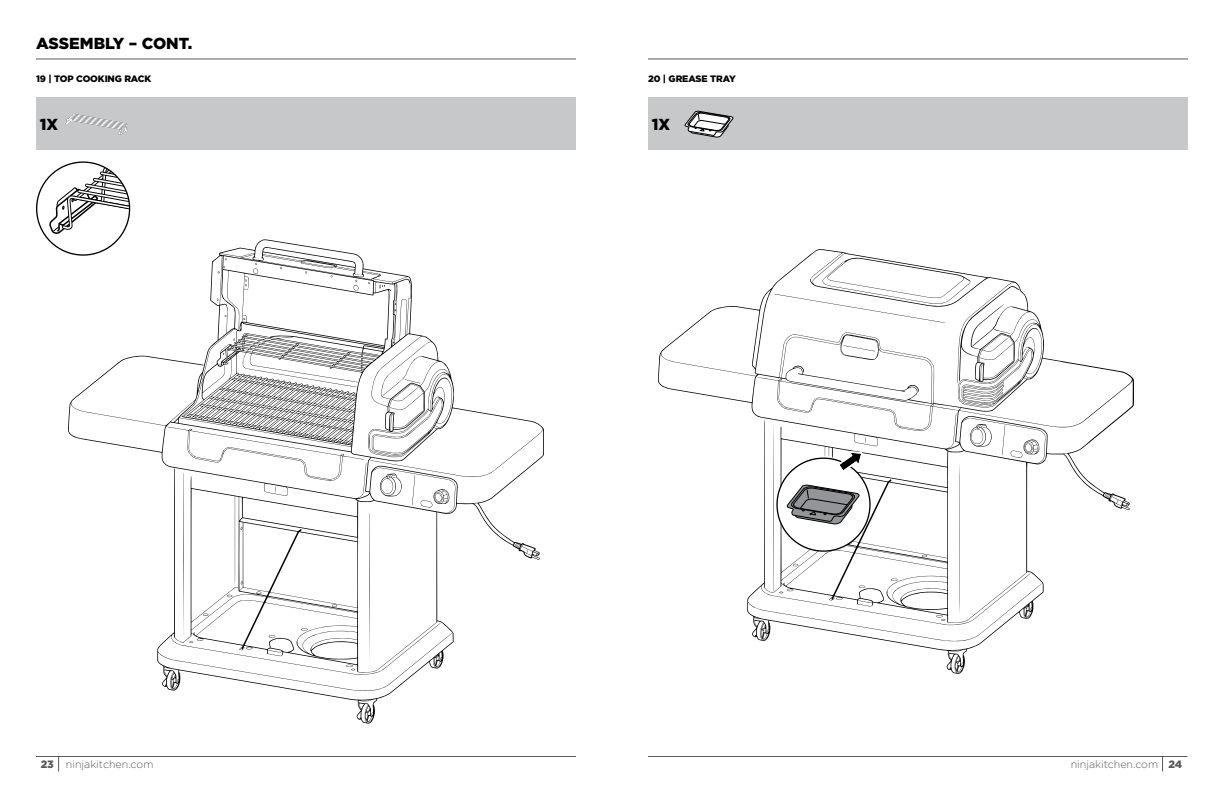
<style>
.page{position:relative;width:1224px;height:792px;background:#fff}
.page>*{position:absolute;margin:0;border:0;box-sizing:border-box;transform-origin:0 0}
.t1{font:900 16px "Gotham";color:#000}
.t2{font:300 10.6px "Gotham";color:#58595b}
.t3{font:900 9.3px "Gotham";letter-spacing:-.01em;color:#000}
.s1{font-weight:900}
</style>
<div class="page">
<hr style="left:36px;top:59px;width:540px;height:1px;background:#58595b">
<div style="left:36px;top:98px;width:540px;height:52px;background:#c7c8ca"></div>
<svg style="left:66px;top:114px;width:61px;height:21px"></svg>
<svg style="left:68px;top:239px;width:476px;height:485px"></svg>
<svg style="left:353px;top:280px;width:6px;height:11px"></svg>
<svg style="left:218px;top:258px;width:9px;height:16px"></svg>
<svg style="left:245px;top:258px;width:14px;height:28px"></svg>
<svg style="left:379px;top:284px;width:6px;height:5px"></svg>
<svg style="left:404px;top:379px;width:17px;height:4px"></svg>
<svg style="left:380px;top:473px;width:22px;height:24px"></svg>
<svg style="left:412px;top:475px;width:3px;height:30px"></svg>
<svg style="left:421px;top:489px;width:29px;height:19px"></svg>
<svg style="left:167px;top:427px;width:203px;height:243px"></svg>
<svg style="left:50px;top:164px;width:80px;height:91px"></svg>
<hr style="left:648px;top:59px;width:540px;height:1px;background:#58595b">
<div style="left:648px;top:98px;width:540px;height:52px;background:#c7c8ca"></div>
<svg style="left:685px;top:111px;width:49px;height:26px"></svg>
<svg style="left:658px;top:249px;width:476px;height:425px"></svg>
<svg style="left:994px;top:329px;width:16px;height:5px"></svg>
<svg style="left:772px;top:258px;width:198px;height:65px"></svg>
<svg style="left:843px;top:345px;width:32px;height:6px"></svg>
<svg style="left:963px;top:382px;width:41px;height:21px"></svg>
<svg style="left:970px;top:424px;width:22px;height:23px"></svg>
<svg style="left:1002px;top:425px;width:37px;height:33px"></svg>
<svg style="left:959px;top:464px;width:1px;height:150px"></svg>
<svg style="left:921px;top:555px;width:7px;height:3px"></svg>
<svg style="left:891px;top:579px;width:7px;height:2px"></svg>
<svg style="left:936px;top:615px;width:10px;height:6px"></svg>
<svg style="left:773px;top:423px;width:94px;height:170px"></svg>
<hr style="left:648px;top:756px;width:539px;height:1px;background:#58595b">
<svg style="left:1162px;top:757px;width:1px;height:15px"></svg>
<hr style="left:36px;top:756px;width:540px;height:1px;background:#58595b">
<svg style="left:58px;top:757px;width:1px;height:15px"></svg>
<h1 class="t1" style="left:36px;top:32px;width:158px">ASSEMBLY – CONT.</h1>
<p class="t3" style="left:36px;top:72px;width:117px">19 | TOP COOKING RACK</p>
<h1 class="t1" style="left:40px;top:114px;width:20px">1X</h1>
<p class="t3" style="left:648px;top:72px;width:89px">20 | GREASE TRAY</p>
<h1 class="t1" style="left:652px;top:114px;width:20px">1X</h1>
<p class="t2" style="left:41px;top:758px;width:114px"><span class="s1">23</span> ninjakitchen.com</p>
<p class="t2" style="left:1071px;top:758px;width:113px">ninjakitchen.com <span class="s1">24</span></p>
</div>
